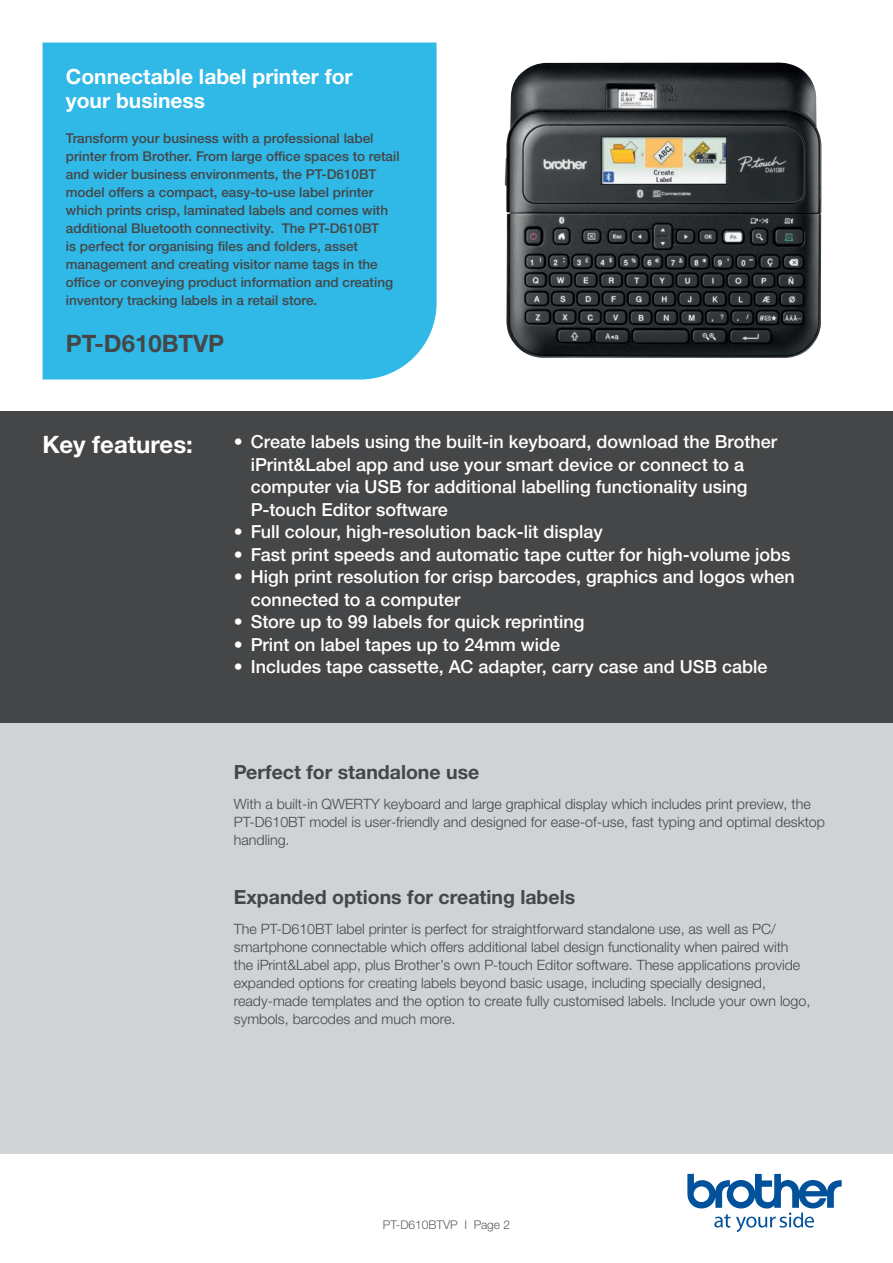
<style>
.page{position:relative;width:893px;height:1263px;background:#fff}
.page>*{position:absolute;margin:0;border:0;box-sizing:border-box;transform-origin:0 0}
.t1{font:700 24px "Helvetica Neue LTW1 G";color:#fff}
.t2{font:700 24px "Helvetica Neue LTW1 G";color:#454647}
.t3{font:700 21px "Helvetica Neue LTW1 G";color:#fff}
.Body{font:700 19.5px "Helvetica Neue LTW1 G";color:#454647}
.t4{font:500 18px/22.5px "Helvetica Neue LTW1 G";color:#fff}
.Body-2{font:300 14.25px/18px "Helvetica Neue LTW1 G";color:#454647}
.t5{font:500 13.5px/18px "Helvetica Neue LTW1 G";color:#454647}
.Body-3{font:300 12px "Helvetica Neue LTW1 G";color:#5c5c5f}
</style>
<div class="page">
<div style="left:0;top:642px;width:893px;height:512px;background:#d1d2d4"></div>
<div style="left:43px;top:43px;width:394px;height:336px;background:#30b8e7"></div>
<div style="left:0;top:411px;width:893px;height:312px;background:#454647"></div>
<svg style="left:687px;top:1174px;width:155px;height:58px"></svg>
<img style="left:505px;top:62px;width:317px;height:296px">
<p class="t3" style="left:66px;top:64px;width:288px">Connectable label printer for</p>
<p class="t3" style="left:66px;top:88px;width:141px">your business</p>
<p class="t5" style="left:66px;top:129px;width:335px">Transform your business with a professional label printer from Brother. From large office spaces to retail and wider business environments, the PT-D610BT model offers a compact, easy-to-use label printer which prints crisp, laminated labels and comes with additional Bluetooth connectivity. The PT-D610BT<br>is perfect for organising files and folders, asset management and creating visitor name tags in the office or conveying product information and creating inventory tracking labels in a retail store.</p>
<p class="t2" style="left:66px;top:328px;width:160px">PT-D610BTVP</p>
<p class="t1" style="left:43px;top:429px;width:152px">Key features:</p>
<p class="t4" style="left:251px;top:431px;width:528px;text-indent:-17px">• Create labels using the built-in keyboard, download the Brother iPrint&amp;Label app and use your smart device or connect to a computer via USB for additional labelling functionality using P-touch Editor software</p>
<p class="t4" style="left:234px;top:521px;width:370px">• Full colour, high-resolution back-lit display</p>
<p class="t4" style="left:234px;top:543px;width:558px">• Fast print speeds and automatic tape cutter for high-volume jobs</p>
<p class="t4" style="left:251px;top:566px;width:545px;text-indent:-17px">• High print resolution for crisp barcodes, graphics and logos when connected to a computer</p>
<p class="t4" style="left:234px;top:611px;width:352px">• Store up to 99 labels for quick reprinting</p>
<p class="t4" style="left:234px;top:633px;width:328px">• Print on label tapes up to 24mm wide</p>
<p class="t4" style="left:234px;top:656px;width:535px">• Includes tape cassette, AC adapter, carry case and USB cable</p>
<p class="Body" style="left:234px;top:760px;width:247px">Perfect for standalone use</p>
<p class="Body-2" style="left:234px;top:795px;width:593px">With a built-in QWERTY keyboard and large graphical display which includes print preview, the<br>PT-D610BT model is user-friendly and designed for ease-of-use, fast typing and optimal desktop handling.</p>
<p class="Body" style="left:234px;top:885px;width:343px">Expanded options for creating labels</p>
<p class="Body-2" style="left:234px;top:920px;width:568px">The PT-D610BT label printer is perfect for straightforward standalone use, as well as PC/ smartphone connectable which offers additional label design functionality when paired with the iPrint&amp;Label app, plus Brother’s own P-touch Editor software. These applications provide expanded options for creating labels beyond basic usage, including specially designed,</p>
<p class="Body-2" style="left:234px;top:992px;width:578px">ready-made templates and the option to create fully customised labels. Include your own logo, symbols, barcodes and much more.</p>
<p class="Body-3" style="left:383px;top:1217px;width:129px">PT-D610BTVP I Page 2</p>
</div>
